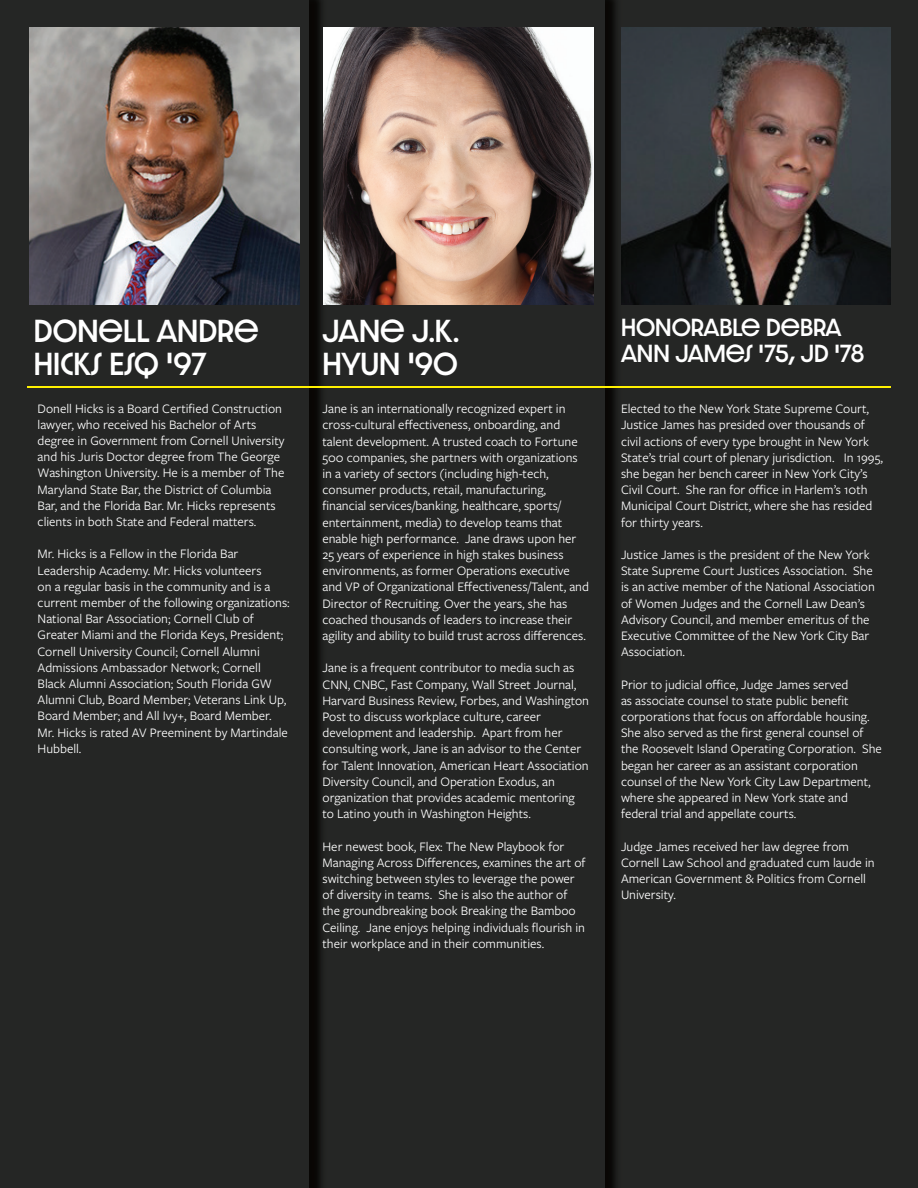
<style>
.page{position:relative;width:918px;height:1188px;background:#252625}
.page>*{position:absolute;margin:0;border:0;box-sizing:border-box;transform-origin:0 0}
.t1{font:500 27px/32.4px "Dazzle Unicase";color:#fff}
.t2{font:500 21px/25.2px "Dazzle Unicase";color:#fff}
.t3{font:13.5px/16.2px "Freight Sans Pro";color:#fff}
</style>
<div class="page">
<img style="left:309px;top:0;width:19px;height:1188px">
<hr style="left:27px;top:386px;width:864px;height:2px;background:#fff101">
<img style="left:621px;top:27px;width:270px;height:277px">
<img style="left:323px;top:27px;width:270px;height:277px">
<img style="left:29px;top:27px;width:270px;height:277px">
<h1 class="t1" style="left:34px;top:315px;width:226px">DONELL ANDRE<br>HICKS ESQ '97</h1>
<p class="t3" style="left:38px;top:400px;width:248px">Donell Hicks is a Board Certified Construction lawyer, who received his Bachelor of Arts degree in Government from Cornell University and his Juris Doctor degree from The George Washington University. He is a member of The Maryland State Bar, the District of Columbia Bar, and the Florida Bar. Mr. Hicks represents clients in both State and Federal matters.</p>
<p class="t3" style="left:38px;top:545px;width:254px">Mr. Hicks is a Fellow in the Florida Bar Leadership Academy. Mr. Hicks volunteers<br>on a regular basis in the community and is a current member of the following organizations:<br>National Bar Association; Cornell Club of Greater Miami and the Florida Keys, President; Cornell University Council; Cornell Alumni Admissions Ambassador Network; Cornell Black Alumni Association; South Florida GW Alumni Club, Board Member; Veterans Link Up, Board Member; and All Ivy+, Board Member.<br>Mr. Hicks is rated AV Preeminent by Martindale Hubbell.</p>
<h1 class="t1" style="left:322px;top:315px;width:138px">JANE J.K.<br>HYUN '90</h1>
<p class="t3" style="left:322px;top:400px;width:268px">Jane is an internationally recognized expert in cross-cultural effectiveness, onboarding, and talent development. A trusted coach to Fortune 500 companies, she partners with organizations in a variety of sectors (including high-tech, consumer products, retail, manufacturing, financial services/banking, healthcare, sports/ entertainment, media) to develop teams that enable high performance. Jane draws upon her 25 years of experience in high stakes business environments, as former Operations executive and VP of Organizational Effectiveness/Talent, and Director of Recruiting. Over the years, she has coached thousands of leaders to increase their agility and ability to build trust across differences.</p>
<p class="t3" style="left:322px;top:659px;width:268px">Jane is a frequent contributor to media such as CNN, CNBC, Fast Company, Wall Street Journal, Harvard Business Review, Forbes, and Washington Post to discuss workplace culture, career development and leadership. Apart from her consulting work, Jane is an advisor to the Center for Talent Innovation, American Heart Association Diversity Council, and Operation Exodus, an organization that provides academic mentoring to Latino youth in Washington Heights.</p>
<p class="t3" style="left:322px;top:837px;width:265px">Her newest book, Flex: The New Playbook for Managing Across Differences, examines the art of switching between styles to leverage the power of diversity in teams. She is also the author of the groundbreaking book Breaking the Bamboo Ceiling. Jane enjoys helping individuals flourish in their workplace and in their communities.</p>
<h2 class="t2" style="left:621px;top:315px;width:245px">HONORABLE DEBRA<br>ANN JAMES '75, JD '78</h2>
<p class="t3" style="left:621px;top:400px;width:264px">Elected to the New York State Supreme Court, Justice James has presided over thousands of civil actions of every type brought in New York State’s trial court of plenary jurisdiction. In 1995, she began her bench career in New York City’s Civil Court. She ran for office in Harlem’s 10th Municipal Court District, where she has resided for thirty years.</p>
<p class="t3" style="left:621px;top:546px;width:255px">Justice James is the president of the New York State Supreme Court Justices Association. She is an active member of the National Association of Women Judges and the Cornell Law Dean’s Advisory Council, and member emeritus of the Executive Committee of the New York City Bar Association.</p>
<p class="t3" style="left:621px;top:675px;width:262px">Prior to judicial office, Judge James served<br>as associate counsel to state public benefit corporations that focus on affordable housing.<br>She also served as the first general counsel of the Roosevelt Island Operating Corporation. She began her career as an assistant corporation counsel of the New York City Law Department, where she appeared in New York state and federal trial and appellate courts.</p>
<p class="t3" style="left:621px;top:837px;width:255px">Judge James received her law degree from Cornell Law School and graduated cum laude in American Government &amp; Politics from Cornell University.</p>
</div>
